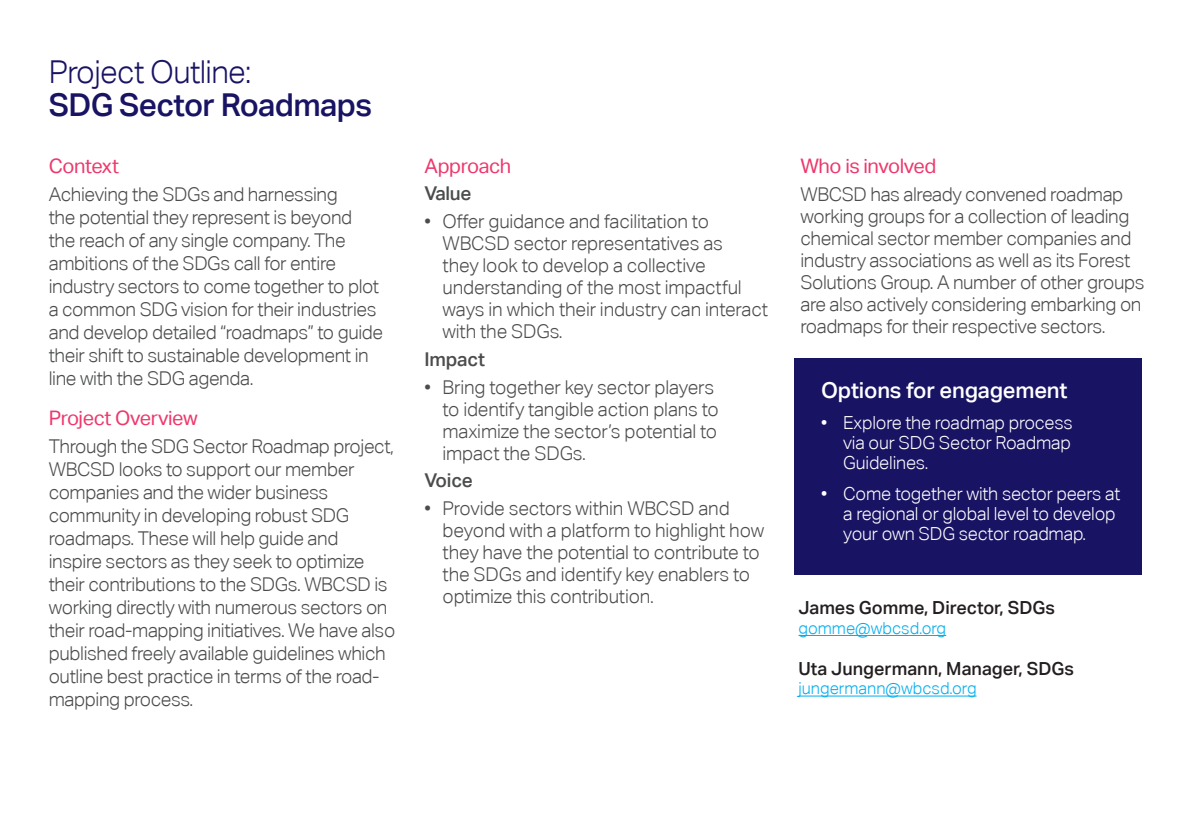
<style>
.page{position:relative;width:1191px;height:840px;background:#fff}
.page>*{position:absolute;margin:0;border:0;box-sizing:border-box;transform-origin:0 0}
.t1{font:500 31.6px "Aktiv Grotesk";letter-spacing:-.02em;color:#191364}
.t2{font:300 31.6px "Aktiv Grotesk";letter-spacing:-.02em;color:#191364}
.t3{font:500 22px "Aktiv Grotesk";letter-spacing:-.01em;color:#fff}
.t4{font:20px "Aktiv Grotesk";letter-spacing:-.02em;color:#ee386d}
.t5{font:300 19px/23px "Aktiv Grotesk";letter-spacing:-.02em;color:#4b4c4d}
.t6{font:500 19px "Aktiv Grotesk";letter-spacing:-.01em;color:#4b4c4d}
.t7{font:300 18px/20px "Aktiv Grotesk";letter-spacing:-.01em;color:#fff;text-align:justify}
.t8{font:500 18px "Aktiv Grotesk";color:#231f20}
.t9{font:300 16.4px "Aktiv Grotesk";color:#00aeef}
</style>
<div class="page">
<div style="left:794px;top:358px;width:347px;height:216px;background:#191364"></div>
<hr style="left:798px;top:634px;width:148px;height:1px;background:#00aeef">
<hr style="left:798px;top:695px;width:178px;height:1px;background:#00aeef">
<p class="t2" style="left:49px;top:53px;width:204px">Project Outline:</p>
<p class="t1" style="left:49px;top:85px;width:325px">SDG Sector Roadmaps</p>
<p class="t4" style="left:49px;top:154px;width:72px">Context</p>
<p class="t5" style="left:49px;top:182px;width:336px">Achieving the SDGs and harnessing<br>the potential they represent is beyond the reach of any single company. The ambitions of the SDGs call for entire industry sectors to come together to plot a common SDG vision for their industries and develop detailed “roadmaps” to guide their shift to sustainable development in line with the SDG agenda.</p>
<p class="t4" style="left:49px;top:406px;width:150px">Project Overview</p>
<p class="t5" style="left:49px;top:434px;width:348px">Through the SDG Sector Roadmap project, WBCSD looks to support our member companies and the wider business community in developing robust SDG roadmaps. These will help guide and inspire sectors as they seek to optimize their contributions to the SDGs. WBCSD is working directly with numerous sectors on their road-mapping initiatives. We have also published freely available guidelines which outline best practice in terms of the road&shy;mapping process.</p>
<p class="t4" style="left:424px;top:154px;width:88px">Approach</p>
<p class="t6" style="left:424px;top:182px;width:48px">Value</p>
<p class="t5" style="left:442px;top:210px;width:327px;line-height:22px;text-indent:-18px">• Offer guidance and facilitation to<br>WBCSD sector representatives as<br>they look to develop a collective understanding of the most impactful ways in which their industry can interact with the SDGs.</p>
<p class="t6" style="left:424px;top:347px;width:62px">Impact</p>
<p class="t5" style="left:442px;top:375px;width:278px;line-height:22px;text-indent:-18px">• Bring together key sector players to identify tangible action plans to maximize the sector’s potential to impact the SDGs.</p>
<p class="t6" style="left:424px;top:469px;width:50px">Voice</p>
<p class="t5" style="left:442px;top:497px;width:323px;line-height:22px;text-indent:-18px">• Provide sectors within WBCSD and beyond with a platform to highlight how they have the potential to contribute to the SDGs and identify key enablers to optimize this contribution.</p>
<p class="t4" style="left:800px;top:154px;width:137px">Who is involved</p>
<p class="t5" style="left:800px;top:183px;width:345px;line-height:22px">WBCSD has already convened roadmap working groups for a collection of leading chemical sector member companies and industry associations as well as its Forest Solutions Group. A number of other groups are also actively considering embarking on roadmaps for their respective sectors.</p>
<p class="t3" style="left:821px;top:376px;width:248px">Options for engagement</p>
<p class="t7" style="left:843px;top:412px;width:231px;text-indent:-22px">• Explore the roadmap process via our SDG Sector Roadmap Guidelines.</p>
<p class="t7" style="left:843px;top:483px;width:279px;text-align:left;text-indent:-22px">• Come together with sector peers at a regional or global level to develop your own SDG sector roadmap.</p>
<p class="t8" style="left:798px;top:597px;width:258px">James Gomme, Director, SDGs</p>
<p class="t9" style="left:798px;top:618px;width:149px">gomme@wbcsd.org</p>
<p class="t8" style="left:798px;top:657px;width:277px">Uta Jungermann, Manager, SDGs</p>
<p class="t9" style="left:798px;top:678px;width:180px">jungermann@wbcsd.org</p>
</div>
